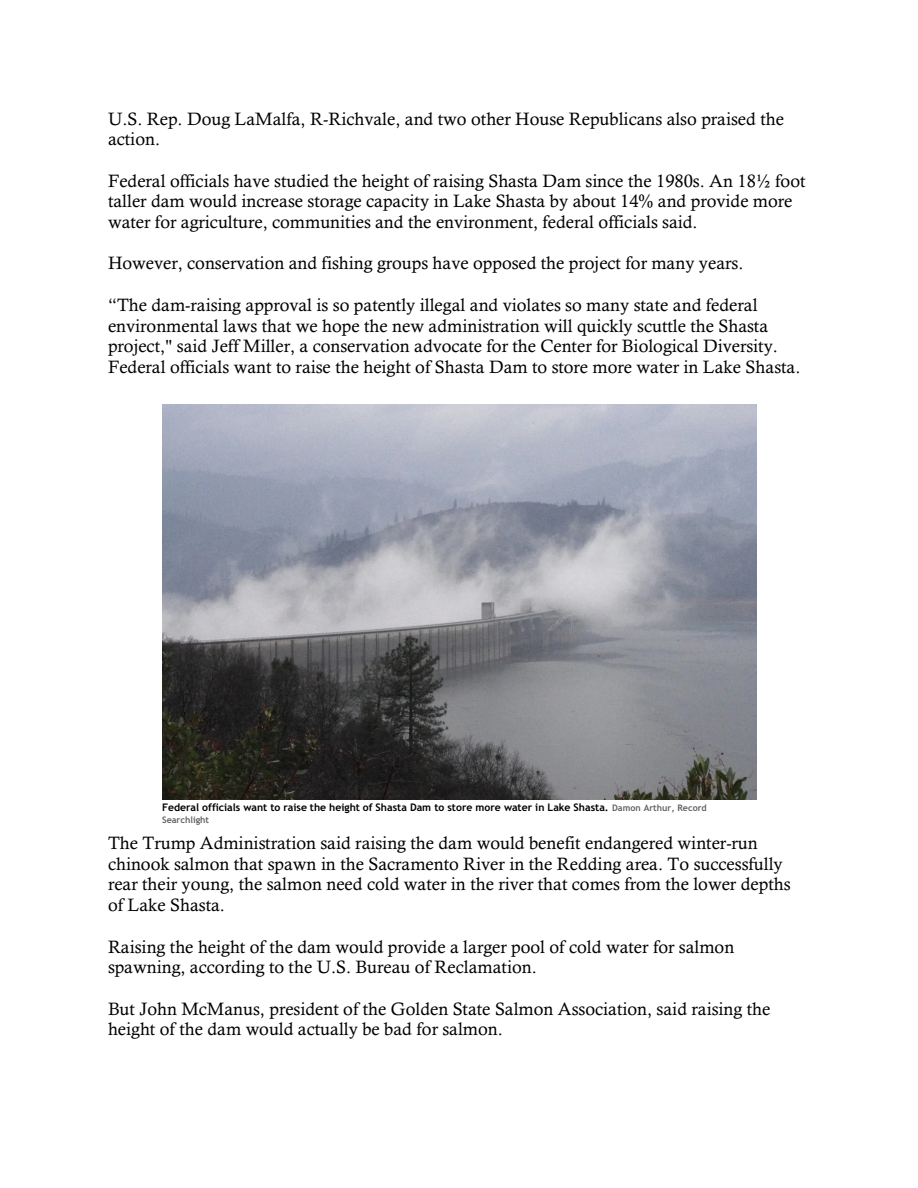
<style>
.page{position:relative;width:918px;height:1188px;background:#fff}
.page>*{position:absolute;margin:0;border:0;box-sizing:border-box;transform-origin:0 0}
.t1{font:18px/20.7px "Calisto";color:#000}
.t2{font:700 10.5px "Trebuchet MS";color:#000}
.t3{font:700 9px "Trebuchet MS";color:#636363}
.s1{font-size:9px;color:#636363}
</style>
<div class="page">
<img style="left:162px;top:404px;width:594px;height:396px">
<p class="t1" style="left:108px;top:110px;width:678px">U.S. Rep. Doug LaMalfa, R-Richvale, and two other House Republicans also praised the action.</p>
<p class="t1" style="left:108px;top:172px;width:699px">Federal officials have studied the height of raising Shasta Dam since the 1980s. An 18½ foot taller dam would increase storage capacity in Lake Shasta by about 14% and provide more water for agriculture, communities and the environment, federal officials said.</p>
<p class="t1" style="left:108px;top:255px;width:637px">However, conservation and fishing groups have opposed the project for many years.</p>
<p class="t1" style="left:108px;top:296px;width:671px">“The dam-raising approval is so patently illegal and violates so many state and federal environmental laws that we hope the new administration will quickly scuttle the Shasta project," said Jeff Miller, a conservation advocate for the Center for Biological Diversity.</p>
<p class="t1" style="left:108px;top:358px;width:694px">Federal officials want to raise the height of Shasta Dam to store more water in Lake Shasta.</p>
<p class="t2" style="left:162px;top:804px;width:546px">Federal officials want to raise the height of Shasta Dam to store more water in Lake Shasta. <span class="s1">Damon Arthur, Record</span></p>
<p class="t3" style="left:162px;top:817px;width:49px">Searchlight</p>
<p class="t1" style="left:108px;top:834px;width:684px">The Trump Administration said raising the dam would benefit endangered winter-run chinook salmon that spawn in the Sacramento River in the Redding area. To successfully rear their young, the salmon need cold water in the river that comes from the lower depths of Lake Shasta.</p>
<p class="t1" style="left:108px;top:938px;width:628px">Raising the height of the dam would provide a larger pool of cold water for salmon spawning, according to the U.S. Bureau of Reclamation.</p>
<p class="t1" style="left:108px;top:1000px;width:664px">But John McManus, president of the Golden State Salmon Association, said raising the height of the dam would actually be bad for salmon.</p>
</div>
